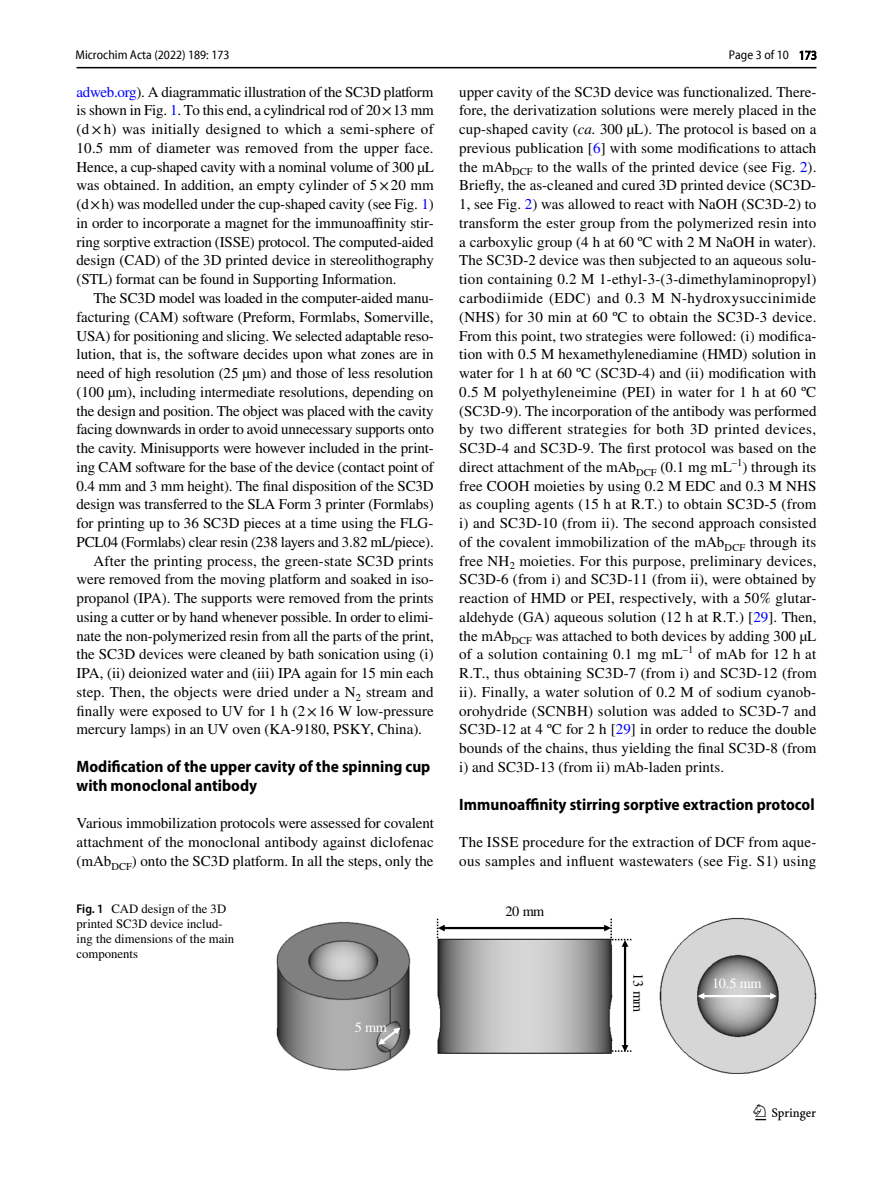
<style>
.page{position:relative;width:893px;height:1187px;background:#fff}
.page>*{position:absolute;margin:0;border:0;box-sizing:border-box;transform-origin:0 0}
.t1{font:22.5px "Springnew Regular 3";color:#000}
.t2{font:700 semi-condensed 16.5px/18.8px "Myriad Pro";color:#000}
.t3{font:15px/18.8px "STIX";letter-spacing:-.005em;color:#000;text-align:justify}
.t4{font:15px/18.8px "STIX";letter-spacing:.015em;color:#000}
.t5{font:14.25px "Times";color:#fff}
.t6{font:14.25px "Times";letter-spacing:-.035em;color:#000}
.t7{font:12.75px/15px "STIX";color:#000}
.t8{font:semi-condensed 12.75px "Myriad Pro Unic";color:#000}
.s1{color:#00f}
.s2{font-family:"Myriad Pro";font-weight:600;font-stretch:semi-condensed}
.s3{font-style:italic}
</style>
<div class="page">
<hr style="left:77px;top:67px;width:739px;height:1px;background:#000">
<img style="left:276px;top:917px;width:540px;height:156px">
<svg style="left:698px;top:992px;width:79px;height:7px"></svg>
<svg style="left:378px;top:1027px;width:22px;height:17px"></svg>
<svg style="left:437px;top:918px;width:194px;height:133px"></svg>
<p class="t8" style="left:76px;top:50px;width:155px">Microchim Acta (2022) 189: 173</p>
<p class="t8" style="left:729px;top:50px;width:90px">Page 3 of 10 173</p>
<p class="t3" style="left:77px;top:83px;width:359px"><span class="s1">adweb.org</span>). A diagrammatic illustration of the SC3D platform is shown in Fig. <span class="s1">1</span>. To this end, a cylindrical rod of 20×13 mm (d×h) was initially designed to which a semi-sphere of 10.5 mm of diameter was removed from the upper face.<br>Hence, a cup-shaped cavity with a nominal volume of 300 µL was obtained. In addition, an empty cylinder of 5×20 mm (d×h) was modelled under the cup-shaped cavity (see Fig. <span class="s1">1</span>) in order to incorporate a magnet for the immunoaffinity stir&shy;ring sorptive extraction (ISSE) protocol. The computed-aided design (CAD) of the 3D printed device in stereolithography (STL) format can be found in Supporting Information.</p>
<p class="t3" style="left:94px;top:289px;width:342px">The SC3D model was loaded in the computer-aided manu-</p>
<p class="t3" style="left:77px;top:308px;width:359px">facturing (CAM) software (Preform, Formlabs, Somerville,</p>
<p class="t3" style="left:77px;top:327px;width:359px">USA) for positioning and slicing. We selected adaptable reso-</p>
<p class="t3" style="left:77px;top:346px;width:359px">lution, that is, the software decides upon what zones are in</p>
<p class="t3" style="left:77px;top:364px;width:358px">need of high resolution (25 µm) and those of less resolution</p>
<p class="t3" style="left:77px;top:383px;width:358px">(100 µm), including intermediate resolutions, depending on</p>
<p class="t3" style="left:77px;top:402px;width:359px">the design and position. The object was placed with the cavity</p>
<p class="t3" style="left:77px;top:421px;width:359px">facing downwards in order to avoid unnecessary supports onto</p>
<p class="t3" style="left:77px;top:439px;width:359px">the cavity. Minisupports were however included in the print-</p>
<p class="t3" style="left:77px;top:458px;width:359px">ing CAM software for the base of the device (contact point of</p>
<p class="t3" style="left:77px;top:477px;width:359px">0.4 mm and 3 mm height). The final disposition of the SC3D</p>
<p class="t3" style="left:77px;top:496px;width:359px">design was transferred to the SLA Form 3 printer (Formlabs)</p>
<p class="t3" style="left:77px;top:514px;width:358px">for printing up to 36 SC3D pieces at a time using the FLG-</p>
<p class="t3" style="left:77px;top:533px;width:359px">PCL04 (Formlabs) clear resin (238 layers and 3.82 mL/piece).</p>
<p class="t3" style="left:94px;top:552px;width:342px">After the printing process, the green-state SC3D prints</p>
<p class="t3" style="left:77px;top:571px;width:359px">were removed from the moving platform and soaked in iso-</p>
<p class="t3" style="left:77px;top:589px;width:359px">propanol (IPA). The supports were removed from the prints</p>
<p class="t3" style="left:77px;top:608px;width:358px">using a cutter or by hand whenever possible. In order to elimi-</p>
<p class="t3" style="left:77px;top:627px;width:359px">nate the non-polymerized resin from all the parts of the print,</p>
<p class="t3" style="left:77px;top:646px;width:359px">the SC3D devices were cleaned by bath sonication using (i)</p>
<p class="t3" style="left:77px;top:664px;width:359px">IPA, (ii) deionized water and (iii) IPA again for 15 min each</p>
<p class="t3" style="left:77px;top:683px;width:359px">step. Then, the objects were dried under a N<sub>2</sub> stream and</p>
<p class="t3" style="left:77px;top:702px;width:359px">finally were exposed to UV for 1 h (2×16 W low-pressure</p>
<p class="t3" style="left:77px;top:721px;width:347px">mercury lamps) in an UV oven (KA-9180, PSKY, China).</p>
<p class="t2" style="left:77px;top:757px;width:355px">Modification of the upper cavity of the spinning cup with monoclonal antibody</p>
<p class="t3" style="left:77px;top:814px;width:359px">Various immobilization protocols were assessed for covalent attachment of the monoclonal antibody against diclofenac (mAb<sub>DCF</sub>) onto the SC3D platform. In all the steps, only the</p>
<p class="t7" style="left:77px;top:902px;width:159px"><span class="s2">Fig. 1</span> CAD design of the 3D printed SC3D device includ&shy;ing the dimensions of the main components</p>
<p class="t5" style="left:355px;top:1019px;width:34px">5 mm</p>
<p class="t3" style="left:459px;top:83px;width:359px">upper cavity of the SC3D device was functionalized. There&shy;fore, the derivatization solutions were merely placed in the cup-shaped cavity (<span class="s3">ca.</span> 300 µL). The protocol is based on a previous publication [<span class="s1">6</span>] with some modifications to attach the mAb<sub>DCF</sub> to the walls of the printed device (see Fig. <span class="s1">2</span>).<br>Briefly, the as-cleaned and cured 3D printed device (SC3D-1, see Fig. <span class="s1">2</span>) was allowed to react with NaOH (SC3D-2) to transform the ester group from the polymerized resin into a carboxylic group (4 h at 60 ºC with 2 M NaOH in water).<br>The SC3D-2 device was then subjected to an aqueous solu&shy;tion containing 0.2 M 1-ethyl-3-(3-dimethylaminopropyl) carbodiimide (EDC) and 0.3 M N-hydroxysuccinimide (NHS) for 30 min at 60 ºC to obtain the SC3D-3 device.<br>From this point, two strategies were followed: (i) modifica&shy;tion with 0.5 M hexamethylenediamine (HMD) solution in water for 1 h at 60 ºC (SC3D-4) and (ii) modification with 0.5 M polyethyleneimine (PEI) in water for 1 h at 60 ºC (SC3D-9). The incorporation of the antibody was performed by two different strategies for both 3D printed devices, SC3D-4 and SC3D-9. The first protocol was based on the direct attachment of the mAb<sub>DCF</sub> (0.1 mg mL<sup>–1</sup>) through its free COOH moieties by using 0.2 M EDC and 0.3 M NHS as coupling agents (15 h at R.T.) to obtain SC3D-5 (from i) and SC3D-10 (from ii). The second approach consisted of the covalent immobilization of the mAb<sub>DCF</sub> through its free NH<sub>2</sub> moieties. For this purpose, preliminary devices, SC3D-6 (from i) and SC3D-11 (from ii), were obtained by reaction of HMD or PEI, respectively, with a 50% glutar&shy;aldehyde (GA) aqueous solution (12 h at R.T.) [<span class="s1">29</span>]. Then, the mAb<sub>DCF</sub> was attached to both devices by adding 300 µL of a solution containing 0.1 mg mL<sup>–1</sup> of mAb for 12 h at R.T., thus obtaining SC3D-7 (from i) and SC3D-12 (from ii). Finally, a water solution of 0.2 M of sodium cyanob&shy;orohydride (SCNBH) solution was added to SC3D-7 and SC3D-12 at 4 ºC for 2 h [<span class="s1">29</span>] in order to reduce the double bounds of the chains, thus yielding the final SC3D-8 (from i) and SC3D-13 (from ii) mAb-laden prints.</p>
<p class="t2" style="left:459px;top:794px;width:357px">Immunoaffinity stirring sorptive extraction protocol</p>
<p class="t4" style="left:459px;top:833px;width:359px">The ISSE procedure for the extraction of DCF from aque&shy;ous samples and influent wastewaters (see Fig. S1) using</p>
<p class="t6" style="left:505px;top:902px;width:40px">20 mm</p>
<p class="t6" style="left:646px;top:973px;width:40px;rotate:90deg">13 mm</p>
<p class="t5" style="left:712px;top:975px;width:51px">10.5 mm</p>
<h1 class="t1" style="left:755px;top:1104px;width:62px">1 3</h1>
</div>
